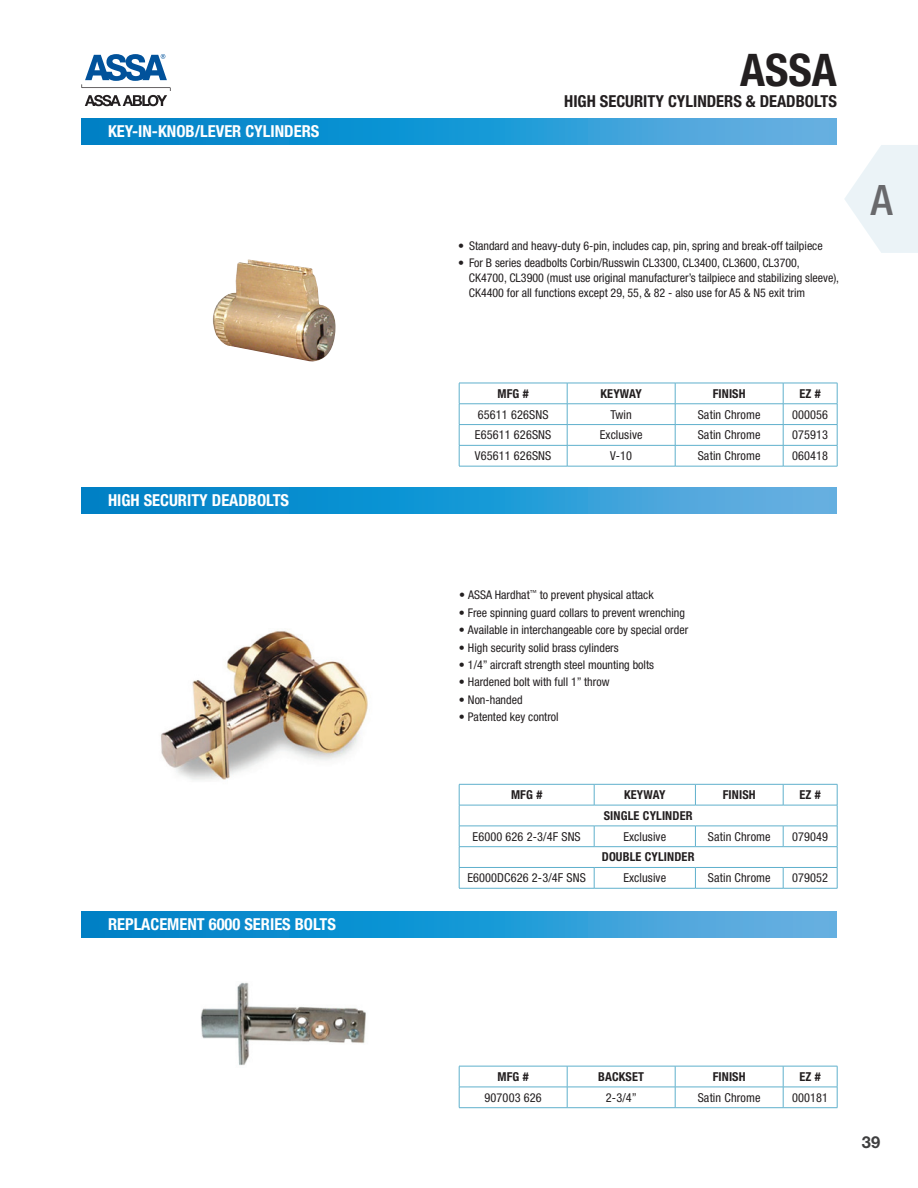
<style>
.page{position:relative;width:918px;height:1188px;background:#fff}
.page>*{position:absolute;margin:0;border:0;box-sizing:border-box;transform-origin:0 0}
.t1{font:700 condensed 45px "Helvetica Neue LT Std";color:#231f20}
.t2{font:500 condensed 42px "Helvetica Neue LT Std";color:#69696c}
.t3{font:700 condensed 16.5px "Helvetica Neue LT Std";color:#fff}
.t4{font:700 condensed 16.5px "Helvetica Neue LT Std";color:#231f20}
.t5{font:700 16.5px "Helvetica Neue LT Std";color:#3e3e3f}
.t6{font:condensed 12.3px "Helvetica Neue LT Std";letter-spacing:.01em;color:#231f20}
.t7{font:700 condensed 12.3px "Helvetica Neue LT Std";letter-spacing:.01em;color:#231f20}
.t8{font:condensed 12px/15px "Helvetica Neue LT Std";color:#231f20}
</style>
<div class="page">
<svg style="left:81px;top:54px;width:90px;height:52px"></svg>
<svg style="left:81px;top:119px;width:756px;height:16px;background:#2598d4"></svg>
<hr style="left:459px;top:1066px;width:108px;height:1px;background:#5fb0cc">
<hr style="left:567px;top:1066px;width:108px;height:1px;background:#5fb0cc">
<hr style="left:675px;top:1066px;width:108px;height:1px;background:#5fb0cc">
<hr style="left:783px;top:1066px;width:54px;height:1px;background:#5fb0cc">
<hr style="left:459px;top:1087px;width:108px;height:1px;background:#5fb0cc">
<svg style="left:459px;top:1066px;width:1px;height:41px"></svg>
<hr style="left:567px;top:1087px;width:108px;height:1px;background:#5fb0cc">
<svg style="left:567px;top:1066px;width:1px;height:41px"></svg>
<hr style="left:675px;top:1087px;width:108px;height:1px;background:#5fb0cc">
<svg style="left:675px;top:1066px;width:1px;height:41px"></svg>
<hr style="left:783px;top:1087px;width:54px;height:1px;background:#5fb0cc">
<svg style="left:783px;top:1066px;width:1px;height:41px"></svg>
<svg style="left:837px;top:1066px;width:1px;height:42px"></svg>
<hr style="left:459px;top:1107px;width:108px;height:1px;background:#5fb0cc">
<hr style="left:567px;top:1107px;width:108px;height:1px;background:#5fb0cc">
<hr style="left:675px;top:1107px;width:108px;height:1px;background:#5fb0cc">
<hr style="left:783px;top:1107px;width:54px;height:1px;background:#5fb0cc">
<img style="left:238px;top:1053px;width:11px;height:13px">
<img style="left:81px;top:135px;width:837px;height:918px">
<h3 class="t3" style="left:108px;top:121px;width:213px">KEY-IN-KNOB/LEVER CYLINDERS</h3>
<h3 class="t3" style="left:108px;top:490px;width:183px">HIGH SECURITY DEADBOLTS</h3>
<h3 class="t3" style="left:108px;top:914px;width:230px">REPLACEMENT 6000 SERIES BOLTS</h3>
<h1 class="t1" style="left:740px;top:43px;width:98px">ASSA</h1>
<h3 class="t4" style="left:564px;top:91px;width:274px">HIGH SECURITY CYLINDERS &amp; DEADBOLTS</h3>
<p class="t8" style="left:458px;top:238px;width:366px">• Standard and heavy-duty 6-pin, includes cap, pin, spring and break-off tailpiece</p>
<p class="t8" style="left:469px;top:255px;width:372px;text-indent:-11px">• For B series deadbolts Corbin/Russwin CL3300, CL3400, CL3600, CL3700,<br>CK4700, CL3900 (must use original manufacturer’s tailpiece and stabilizing sleeve),<br>CK4400 for all functions except 29, 55, &amp; 82 - also use for A5 &amp; N5 exit trim</p>
<h2 class="t2" style="left:871px;top:175px;width:23px">A</h2>
<p class="t7" style="left:498px;top:386px;width:33px">MFG #</p>
<p class="t7" style="left:601px;top:386px;width:43px">KEYWAY</p>
<p class="t7" style="left:713px;top:386px;width:33px">FINISH</p>
<p class="t7" style="left:800px;top:386px;width:23px">EZ #</p>
<p class="t6" style="left:478px;top:407px;width:72px">65611 626SNS</p>
<p class="t6" style="left:611px;top:407px;width:23px">Twin</p>
<p class="t6" style="left:698px;top:407px;width:64px">Satin Chrome</p>
<p class="t6" style="left:792px;top:407px;width:38px">000056</p>
<p class="t6" style="left:475px;top:428px;width:78px">E65611 626SNS</p>
<p class="t6" style="left:600px;top:428px;width:44px">Exclusive</p>
<p class="t6" style="left:698px;top:428px;width:64px">Satin Chrome</p>
<p class="t6" style="left:792px;top:428px;width:38px">075913</p>
<p class="t6" style="left:475px;top:449px;width:78px">V65611 626SNS</p>
<p class="t6" style="left:610px;top:449px;width:23px">V-10</p>
<p class="t6" style="left:698px;top:449px;width:64px">Satin Chrome</p>
<p class="t6" style="left:792px;top:449px;width:38px">060418</p>
<p class="t8" style="left:459px;top:588px;width:196px">• ASSA Hardhat<sup>™</sup> to prevent physical attack</p>
<p class="t8" style="left:459px;top:605px;width:227px">• Free spinning guard collars to prevent wrenching</p>
<p class="t8" style="left:459px;top:622px;width:231px">• Available in interchangeable core by special order</p>
<p class="t8" style="left:459px;top:640px;width:161px">• High security solid brass cylinders</p>
<p class="t8" style="left:459px;top:657px;width:197px">• 1/4” aircraft strength steel mounting bolts</p>
<p class="t8" style="left:459px;top:675px;width:152px">• Hardened bolt with full 1” throw</p>
<p class="t8" style="left:459px;top:692px;width:65px">• Non-handed</p>
<p class="t8" style="left:459px;top:709px;width:101px">• Patented key control</p>
<p class="t7" style="left:511px;top:787px;width:33px">MFG #</p>
<p class="t7" style="left:624px;top:787px;width:43px">KEYWAY</p>
<p class="t7" style="left:723px;top:787px;width:33px">FINISH</p>
<p class="t7" style="left:800px;top:787px;width:23px">EZ #</p>
<p class="t7" style="left:604px;top:808px;width:90px">SINGLE CYLINDER</p>
<p class="t6" style="left:473px;top:829px;width:110px">E6000 626 2-3/4F SNS</p>
<p class="t6" style="left:623px;top:829px;width:44px">Exclusive</p>
<p class="t6" style="left:708px;top:829px;width:64px">Satin Chrome</p>
<p class="t6" style="left:792px;top:829px;width:38px">079049</p>
<p class="t7" style="left:602px;top:850px;width:94px">DOUBLE CYLINDER</p>
<p class="t6" style="left:467px;top:871px;width:120px">E6000DC626 2-3/4F SNS</p>
<p class="t6" style="left:623px;top:871px;width:44px">Exclusive</p>
<p class="t6" style="left:708px;top:871px;width:64px">Satin Chrome</p>
<p class="t6" style="left:792px;top:871px;width:38px">079052</p>
<p class="t7" style="left:498px;top:1069px;width:33px">MFG #</p>
<p class="t7" style="left:598px;top:1069px;width:8px">BACK</p>
<p class="t7" style="left:626px;top:1069px;width:20px">SET</p>
<p class="t7" style="left:713px;top:1069px;width:33px">FINISH</p>
<p class="t7" style="left:800px;top:1069px;width:23px">EZ #</p>
<p class="t6" style="left:485px;top:1090px;width:59px">907003 626</p>
<p class="t6" style="left:606px;top:1090px;width:33px">2-3/4”</p>
<p class="t6" style="left:698px;top:1090px;width:64px">Satin Chrome</p>
<p class="t6" style="left:792px;top:1090px;width:38px">000181</p>
<h3 class="t5" style="left:862px;top:1132px;width:20px">39</h3>
</div>
